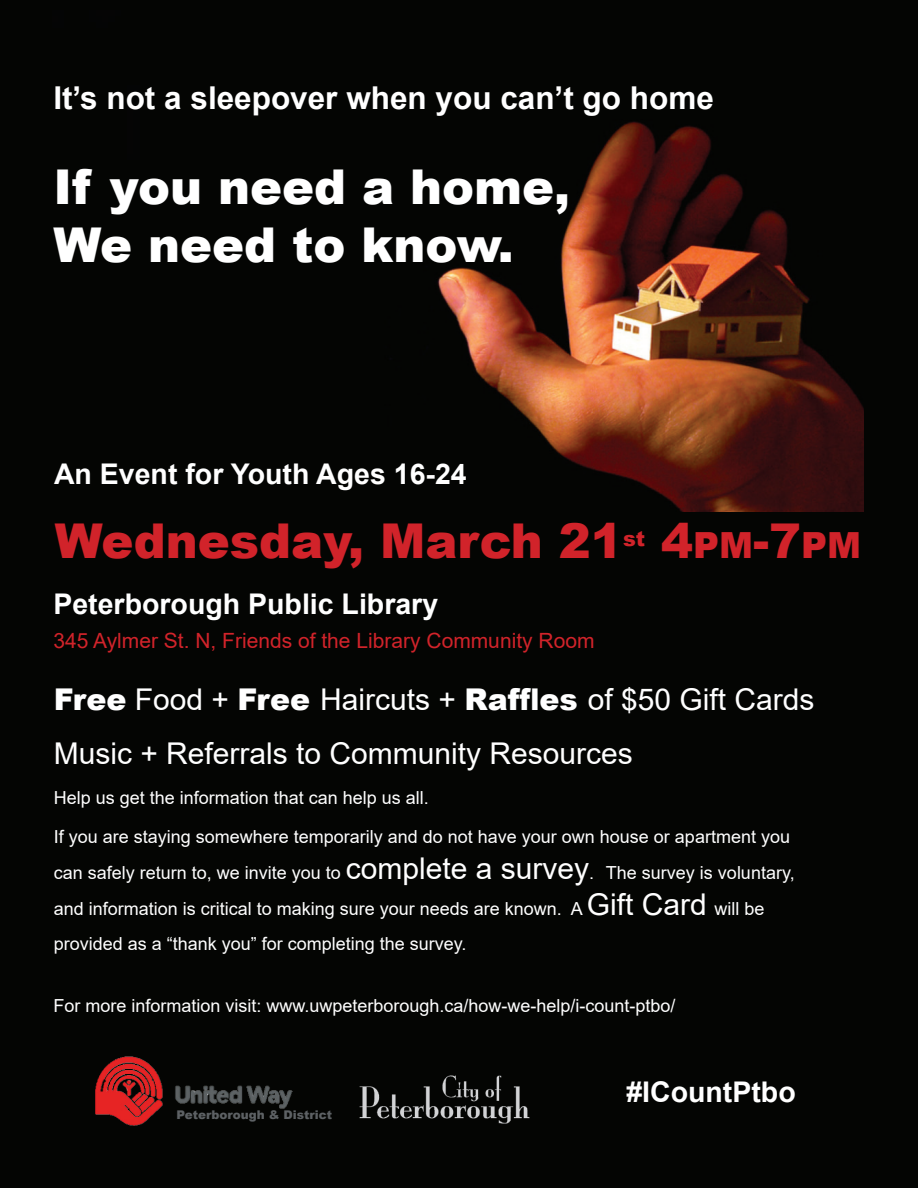
<style>
.page{position:relative;width:918px;height:1188px;background:#040503}
.page>*{position:absolute;margin:0;border:0;box-sizing:border-box;transform-origin:0 0}
.t1{font:900 48px/57.6px "Arial";color:#fff}
.t2{font:900 48px "Arial";color:#d1232a}
.t3{font:900 36px "Arial";color:#d1232a}
.t4{font:700 31.5px "Arial";color:#fff}
.t5{font:30px/54px "Arial";color:#fff}
.t6{font:700 28.5px "Arial";color:#fff}
.t7{font:21px "Arial";color:#d1232a}
.t8{font:900 21px "Arial";color:#d1232a}
.t9{font:18px/35.5px "Arial";color:#fff}
.t10{font:900 12px "Arial";color:#5d6164}
.s1{font-size:48px}
.s2{font-weight:900}
.s3{font-size:30px}
</style>
<div class="page">
<div style="left:376px;top:54px;width:488px;height:29px;background:#040503"></div>
<img style="left:376px;top:83px;width:488px;height:428px">
<img style="left:95px;top:1052px;width:198px;height:79px">
<img style="left:351px;top:1067px;width:187px;height:66px">
<h3 class="t4" style="left:53px;top:75px;width:662px">It’s not a sleepover when you can’t go home</h3>
<h1 class="t1" style="left:53px;top:157px;width:518px">If you need a home,<br>We need to know.</h1>
<h3 class="t6" style="left:54px;top:454px;width:414px">An Event for Youth Ages 16-24</h3>
<h1 class="t2" style="left:55px;top:506px;width:570px">Wednesday, March 21</h1>
<p class="t8" style="left:623px;top:523px;width:24px">st</p>
<h2 class="t3" style="left:661px;top:519px;width:201px"><span class="s1">4</span>PM<span class="s1">-7</span>PM</h2>
<h3 class="t6" style="left:53px;top:584px;width:386px">Peterborough Public Library</h3>
<p class="t7" style="left:53px;top:627px;width:543px">345 Aylmer St. N, Friends of the Library Community Room</p>
<h3 class="t5" style="left:54px;top:672px;width:762px"><span class="s2">Free</span> Food + <span class="s2">Free</span> Haircuts + <span class="s2">Raffles</span> of $50 Gift Cards<br>Music + Referrals to Community Resources</h3>
<p class="t9" style="left:54px;top:777px;width:738px;line-height:39.6px">Help us get the information that can help us all.<br>If you are staying somewhere temporarily and do not have your own house or apartment you</p>
<p class="t9" style="left:54px;top:855px;width:742px">can safely return to, we invite you to <span class="s3">complete a survey</span>. The survey is voluntary, and information is critical to making sure your needs are known. A <span class="s3">Gift Card</span> will be provided as a “thank you” for completing the survey.</p>
<p class="t9" style="left:53px;top:988px;width:624px">For more information visit: www.uwpeterborough.ca/how-we-help/i-count-ptbo/</p>
<p class="t10" style="left:176px;top:1106px;width:157px">Peterborough &amp; District</p>
<h3 class="t6" style="left:626px;top:1072px;width:171px">#ICountPtbo</h3>
</div>
